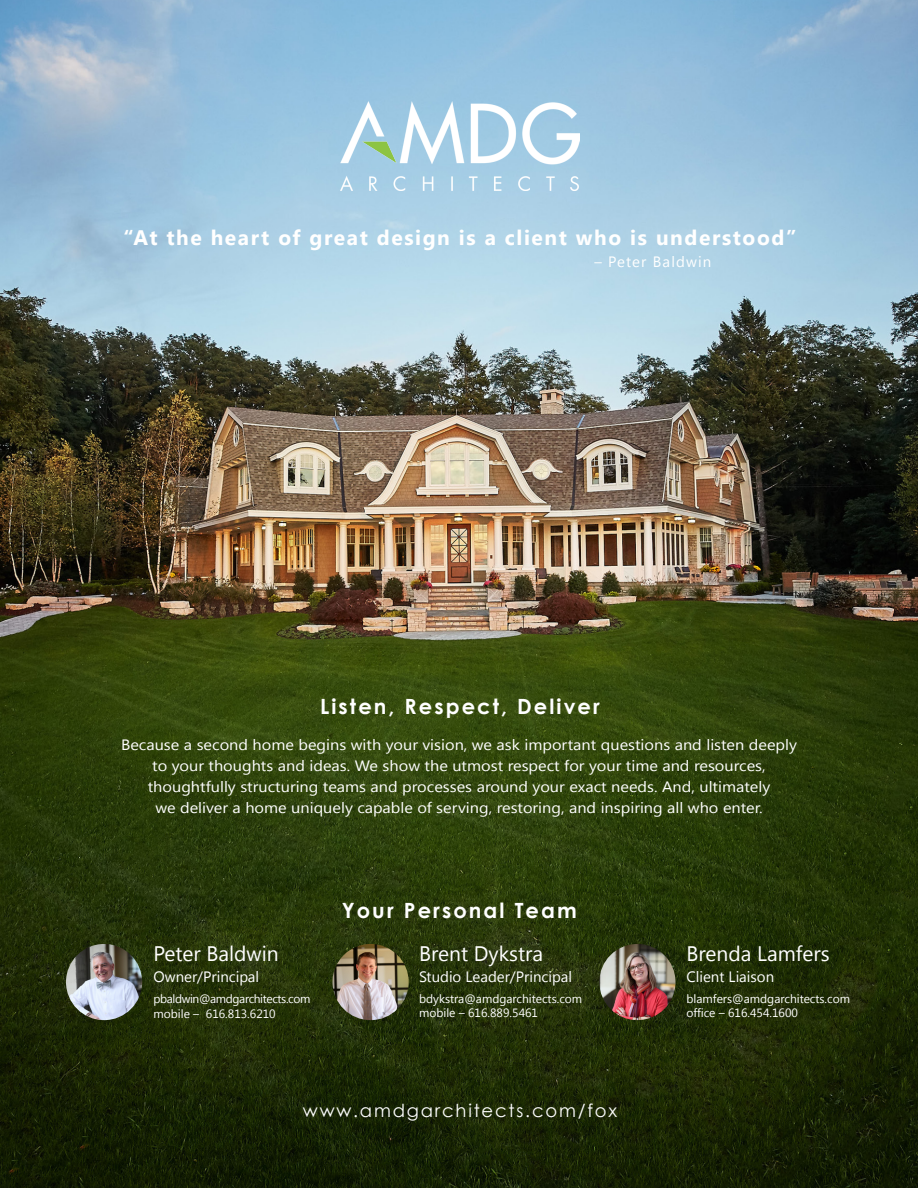
<style>
.page{position:relative;width:918px;height:1188px;background:#fff}
.page>*{position:absolute;margin:0;border:0;box-sizing:border-box;transform-origin:0 0}
.t1{font:700 21px "Segoe UI";letter-spacing:.075em;color:#fff}
.t2{font:700 21px "Century Gothic";letter-spacing:.1em;color:#fff}
.t3{font:21px "Segoe UI";color:#fff}
.t4{font:18px "Century Gothic";letter-spacing:.1em;color:#fff}
.t5{font:15px/21px "Segoe UI";color:#fff;text-align:center;scale:1.09 1}
.t6{font:15px "Segoe UI";color:#fff}
.t7{font:15px "Segoe UI";letter-spacing:.075em;color:#fff}
.t8{font:12px/14.4px "Segoe UI";color:#fff}
.t9{font:12px/15px "Segoe UI";letter-spacing:-.03em;color:#fff}
</style>
<div class="page">
<img style="left:0;top:0;width:918px;height:1188px">
<img style="left:340px;top:102px;width:240px;height:89px">
<img style="left:332px;top:944px;width:77px;height:76px;border-radius:38px">
<img style="left:599px;top:944px;width:77px;height:76px;border-radius:38px">
<img style="left:66px;top:944px;width:76px;height:76px;border-radius:38px">
<h1 class="t1" style="left:124px;top:222px;width:674px">“At the heart of great design is a client who is understood”</h1>
<p class="t7" style="left:594px;top:251px;width:118px">– Peter Baldwin</p>
<h1 class="t2" style="left:320px;top:690px;width:281px">Listen, Respect, Deliver</h1>
<p class="t5" style="left:121px;top:733px;width:622px">Because a second home begins with your vision, we ask important questions and listen deeply to your thoughts and ideas. We show the utmost respect for your time and resources, thoughtfully structuring teams and processes around your exact needs. And, ultimately<br>we deliver a home uniquely capable of serving, restoring, and inspiring all who enter.</p>
<h1 class="t3" style="left:154px;top:939px;width:127px">Peter Baldwin</h1>
<p class="t6" style="left:154px;top:966px;width:107px">Owner/Principal</p>
<p class="t9" style="left:154px;top:990px;width:158px">pbaldwin@amdgarchitects.com mobile – 616.813.6210</p>
<h1 class="t2" style="left:342px;top:894px;width:237px">Your Personal Team</h1>
<h1 class="t3" style="left:419px;top:939px;width:126px">Brent Dykstra</h1>
<p class="t6" style="left:419px;top:966px;width:154px">Studio Leader/Principal</p>
<p class="t8" style="left:419px;top:991px;width:165px">bdykstra@amdgarchitects.com mobile – 616.889.5461</p>
<p class="t4" style="left:303px;top:1098px;width:316px">www.amdgarchitects.com/fox</p>
<h1 class="t3" style="left:687px;top:939px;width:145px">Brenda Lamfers</h1>
<p class="t6" style="left:687px;top:966px;width:89px">Client Liaison</p>
<p class="t8" style="left:687px;top:991px;width:165px">blamfers@amdgarchitects.com office – 616.454.1600</p>
</div>
